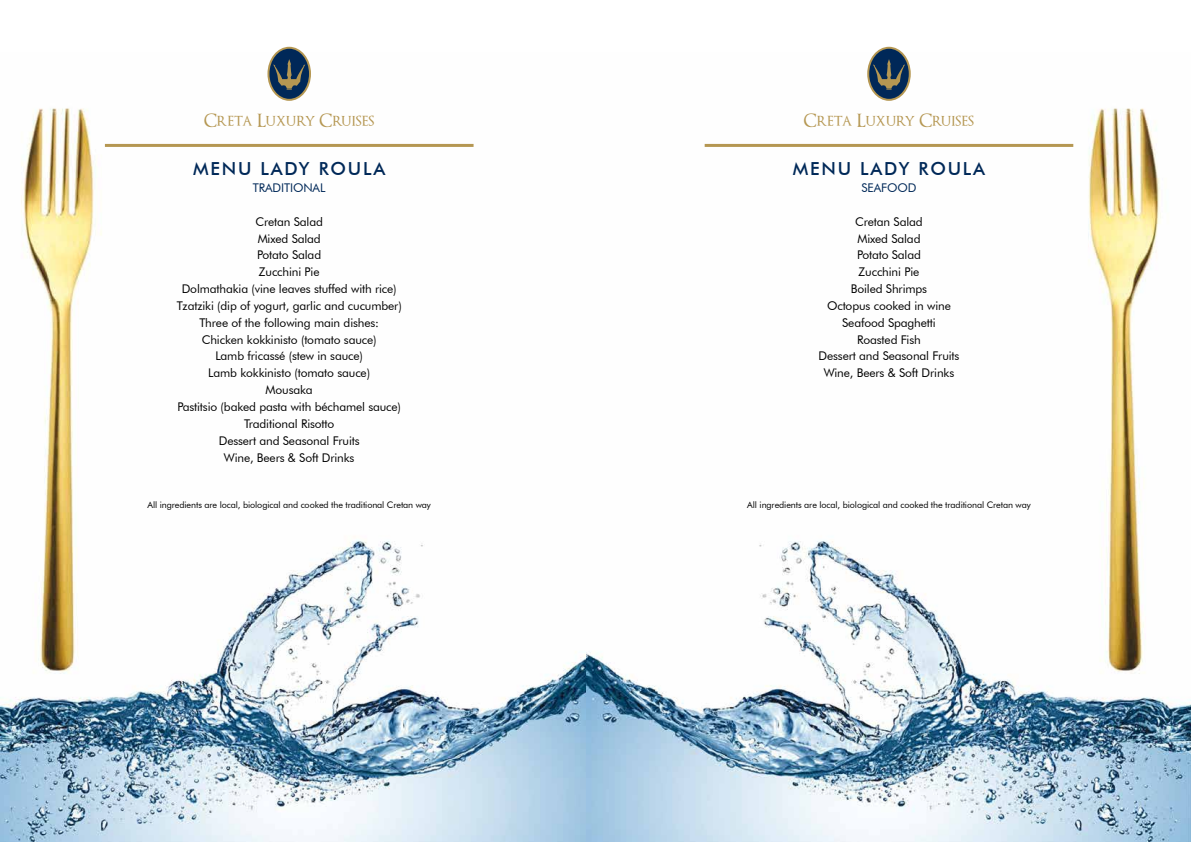
<style>
.page{position:relative;width:1191px;height:842px;background:#fff}
.page>*{position:absolute;margin:0;border:0;box-sizing:border-box;transform-origin:0 0}
.t1{font:500 18px "Futura BT";letter-spacing:.1em;color:#002858}
.t2{font:17.9px "Optimus Princeps";color:#b59752}
.t3{font:12px/16.8px "Futura BT";letter-spacing:-.01em;color:#000;text-align:center}
.t4{font:12px "Futura BT";letter-spacing:-.01em;color:#002858}
.t5{font:9px "Futura BT";letter-spacing:-.01em;color:#000}
</style>
<div class="page">
<img style="left:0;top:53px;width:587px;height:789px">
<hr style="left:105px;top:144px;width:368px;height:3px;background:#b59752">
<svg style="left:267px;top:47px;width:44px;height:54px"></svg>
<div style="left:269px;top:49px;width:40px;height:50px;background:#002858;border-radius:50%"></div>
<svg style="left:272px;top:59px;width:34px;height:31px"></svg>
<img style="left:587px;top:53px;width:604px;height:789px">
<hr style="left:704px;top:144px;width:369px;height:3px;background:#b59752">
<svg style="left:867px;top:47px;width:43px;height:54px"></svg>
<div style="left:869px;top:49px;width:39px;height:50px;background:#002858;border-radius:50%"></div>
<svg style="left:872px;top:59px;width:33px;height:31px"></svg>
<h2 class="t2" style="left:204px;top:111px;width:172px">Creta Luxury Cruises</h2>
<h1 class="t1" style="left:193px;top:158px;width:194px">MENU LADY ROU LA</h1>
<p class="t4" style="left:253px;top:181px;width:74px">Traditional</p>
<p class="t3" style="left:177px;top:213px;width:227px">Cretan Salad<br>Mixed Salad<br>Potato Salad<br>Zucchini Pie<br>Dolmathakia (vine leaves stuffed with rice)<br>Tzatziki (dip of yogurt, garlic and cucumber)<br>Three of the following main dishes:<br>Chicken kokkinisto (tomato sauce)<br>Lamb fricassé (stew in sauce)<br>Lamb kokkinisto (tomato sauce)<br>Mousaka<br>Pastitsio (baked pasta with béchamel sauce)<br>Traditional Risotto<br>Dessert and Seasonal Fruits<br>Wine, Beers &amp; Soft Drinks</p>
<p class="t5" style="left:148px;top:499px;width:285px">All ingredients are local, biological and cooked the traditional Cretan way</p>
<h2 class="t2" style="left:804px;top:111px;width:172px">Creta Luxury Cruises</h2>
<h1 class="t1" style="left:793px;top:158px;width:194px">MENU LADY ROU LA</h1>
<p class="t4" style="left:861px;top:181px;width:56px">Seafood</p>
<p class="t3" style="left:818px;top:213px;width:142px">Cretan Salad<br>Mixed Salad<br>Potato Salad<br>Zucchini Pie<br>Boiled Shrimps<br>Octopus cooked in wine<br>Seafood Spaghetti<br>Roasted Fish<br>Dessert and Seasonal Fruits<br>Wine, Beers &amp; Soft Drinks</p>
<p class="t5" style="left:747px;top:499px;width:285px">All ingredients are local, biological and cooked the traditional Cretan way</p>
</div>
